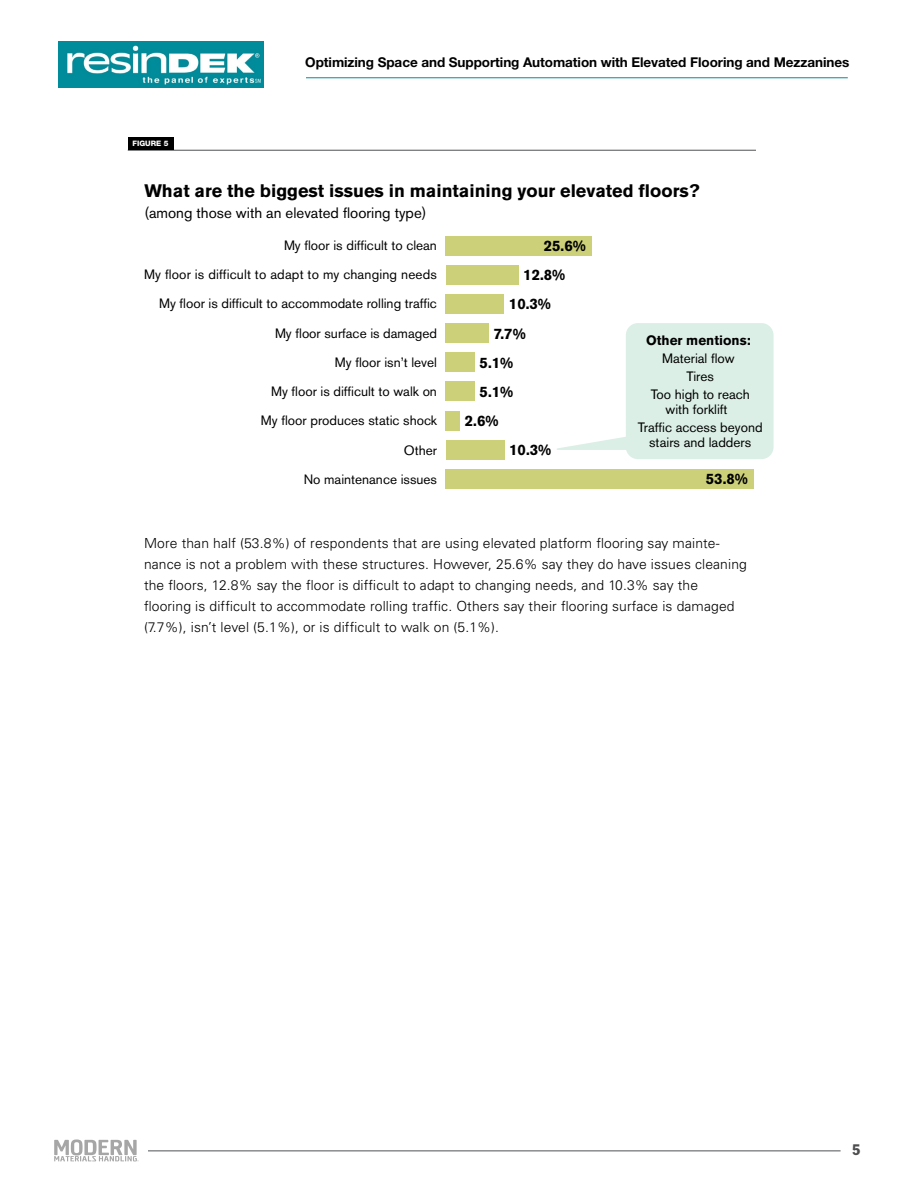
<style>
.page{position:relative;width:918px;height:1188px;background:#fff}
.page>*{position:absolute;margin:0;border:0;box-sizing:border-box;transform-origin:0 0}
.t1{font:700 18px "Akzidenz Grotesk BE";color:#000}
.t2{font:700 15px "Akzidenz Grotesk BE";color:#000}
.t3{font:15px "Akzidenz Grotesk BE";color:#000}
.t4{font:condensed 15px "Franklin Gothic BT";color:#4d4d4f}
.t5{font:300 13.8px/21px "Univers";letter-spacing:.01em;color:#000}
.t6{font:13.5px/29.2px "Akzidenz Grotesk BE";color:#000;text-align:center}
.t7{font:700 13.5px "Helvetica Neue LT Std";letter-spacing:-.005em;color:#000}
.t8{font:700 13.5px "Akzidenz Grotesk BE";color:#000}
.t9{font:800 7.5px "Helvetica Neue LT Std";color:#fff}
</style>
<div class="page">
<img style="left:58px;top:42px;width:206px;height:45px">
<hr style="left:54px;top:1150px;width:787px;height:1px;background:#515254">
<div style="left:42px;top:1129px;width:105px;height:39px;background:#fff"></div>
<hr style="left:306px;top:77px;width:542px;height:1px;background:#008b9a">
<svg style="left:54px;top:1139px;width:85px;height:22px"></svg>
<hr style="left:128px;top:150px;width:628px;height:1px;background:#515254">
<div style="left:128px;top:137px;width:46px;height:13px;background:#000"></div>
<div style="left:446px;top:236px;width:146px;height:20px;background:#ccd179"></div>
<div style="left:446px;top:265px;width:73px;height:20px;background:#ccd179"></div>
<div style="left:446px;top:294px;width:58px;height:20px;background:#ccd179"></div>
<div style="left:446px;top:323px;width:43px;height:20px;background:#ccd179"></div>
<div style="left:446px;top:352px;width:29px;height:20px;background:#ccd179"></div>
<div style="left:446px;top:381px;width:29px;height:20px;background:#ccd179"></div>
<div style="left:446px;top:411px;width:14px;height:20px;background:#ccd179"></div>
<div style="left:446px;top:440px;width:58px;height:20px;background:#ccd179"></div>
<div style="left:446px;top:469px;width:308px;height:20px;background:#ccd179"></div>
<div style="left:626px;top:323px;width:148px;height:136px;background:#dbefe6;border-radius:12px"></div>
<svg style="left:557px;top:436px;width:69px;height:14px"></svg>
<p class="t7" style="left:305px;top:54px;width:546px">Optimizing Space and Supporting Automation with Elevated Flooring and Mezzanines</p>
<p class="t9" style="left:133px;top:138px;width:37px">FIGURE 5</p>
<h1 class="t1" style="left:144px;top:180px;width:557px">What are the biggest issues in maintaining your elevated floors?</h1>
<p class="t3" style="left:144px;top:204px;width:284px">(among those with an elevated flooring type)</p>
<p class="t6" style="left:144px;top:230px;width:295px;text-align:right">My floor is difficult to clean<br>My floor is difficult to adapt to my changing needs<br>My floor is difficult to accommodate rolling traffic<br>My floor surface is damaged<br>My floor isn’t level<br>My floor is difficult to walk on<br>My floor produces static shock<br>Other<br>No maintenance issues</p>
<p class="t2" style="left:544px;top:237px;width:44px">25.6%</p>
<p class="t2" style="left:523px;top:266px;width:44px">12.8%</p>
<p class="t2" style="left:509px;top:296px;width:44px">10.3%</p>
<p class="t2" style="left:494px;top:325px;width:33px">7.7%</p>
<p class="t2" style="left:480px;top:354px;width:35px">5.1%</p>
<p class="t2" style="left:480px;top:383px;width:35px">5.1%</p>
<p class="t2" style="left:465px;top:412px;width:35px">2.6%</p>
<p class="t2" style="left:509px;top:441px;width:44px">10.3%</p>
<p class="t8" style="left:646px;top:332px;width:106px">Other mentions:</p>
<p class="t6" style="left:651px;top:349px;width:101px;line-height:18px">Material flow<br>Tires<br>Too high to reach</p>
<p class="t6" style="left:638px;top:400px;width:126px;line-height:18px">with forklift<br>Traffic access beyond</p>
<p class="t6" style="left:649px;top:428px;width:104px">stairs and ladders</p>
<p class="t2" style="left:706px;top:470px;width:44px">53.8%</p>
<p class="t5" style="left:144px;top:532px;width:604px">More than half (53.8%) of respondents that are using elevated platform flooring say mainte&shy;nance is not a problem with these structures. However, 25.6% say they do have issues cleaning the floors, 12.8% say the floor is difficult to adapt to changing needs, and 10.3% say the flooring is difficult to accommodate rolling traffic. Others say their flooring surface is damaged (7.7%), isn’t level (5.1%), or is difficult to walk on (5.1%).</p>
<p class="t4" style="left:852px;top:1140px;width:10px">5</p>
</div>
